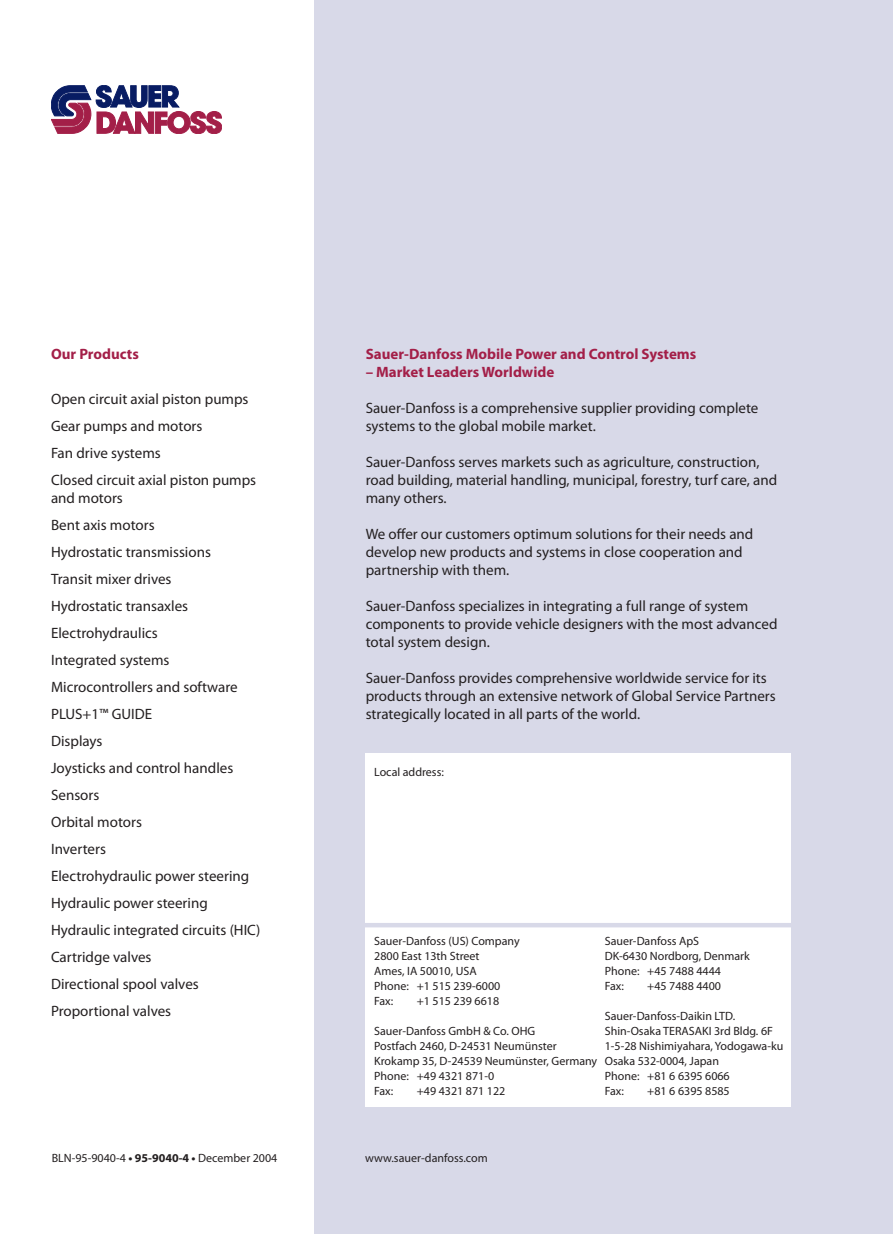
<style>
.page{position:relative;width:893px;height:1234px;background:#fff}
.page>*{position:absolute;margin:0;border:0;box-sizing:border-box;transform-origin:0 0}
.t1{font:15px/27px "Myriad Pro";color:#231f20}
.t2{font:700 15px "Myriad Pro";color:#a31f48}
.t3{font:12px/15px "Myriad Pro";color:#231f20}
.s1{font-weight:700}
</style>
<div class="page">
<svg style="left:51px;top:85px;width:171px;height:49px"></svg>
<div style="left:315px;top:0;width:578px;height:1233px;background:#d8d9e8"></div>
<div style="left:366px;top:753px;width:425px;height:353px;background:#fff"></div>
<div style="left:361px;top:922px;width:457px;height:5px;background:#d8d9e8"></div>
<p class="t2" style="left:51px;top:345px;width:89px">Our Products</p>
<p class="t1" style="left:51px;top:385px;width:207px">Open circuit axial piston pumps<br>Gear pumps and motors<br>Fan drive systems<br>Closed circuit axial piston pumps</p>
<p class="t1" style="left:51px;top:484px;width:211px">and motors<br>Bent axis motors<br>Hydrostatic transmissions<br>Transit mixer drives<br>Hydrostatic transaxles<br>Electrohydraulics<br>Integrated systems<br>Microcontrollers and software<br>PLUS+1™ GUIDE<br>Displays<br>Joysticks and control handles<br>Sensors<br>Orbital motors<br>Inverters<br>Electrohydraulic power steering<br>Hydraulic power steering<br>Hydraulic integrated circuits (HIC)<br>Cartridge valves<br>Directional spool valves<br>Proportional valves</p>
<p class="t2" style="left:366px;top:345px;width:332px">Sauer-Danfoss Mobile Power and Control Systems</p>
<p class="t2" style="left:366px;top:363px;width:190px">– Market Leaders Worldwide</p>
<p class="t1" style="left:366px;top:399px;width:394px;line-height:18px">Sauer-Danfoss is a comprehensive supplier providing complete systems to the global mobile market.</p>
<p class="t1" style="left:366px;top:453px;width:413px;line-height:18px">Sauer-Danfoss serves markets such as agriculture, construction, road building, material handling, municipal, forestry, turf care, and many others.</p>
<p class="t1" style="left:366px;top:525px;width:389px;line-height:18px">We offer our customers optimum solutions for their needs and develop new products and systems in close cooperation and partnership with them.</p>
<p class="t1" style="left:366px;top:597px;width:413px;line-height:18px">Sauer-Danfoss specializes in integrating a full range of system components to provide vehicle designers with the most advanced total system design.</p>
<p class="t1" style="left:366px;top:669px;width:412px;line-height:18px">Sauer-Danfoss provides comprehensive worldwide service for its products through an extensive network of Global Service Partners strategically located in all parts of the world.</p>
<p class="t3" style="left:374px;top:764px;width:71px">Local address:</p>
<p class="t3" style="left:374px;top:933px;width:147px">Sauer-Danfoss (US) Company<br>2800 East 13th Street<br>Ames, IA 50010, USA<br>Phone: +1 515 239-6000<br>Fax:</p>
<p class="t3" style="left:417px;top:993px;width:84px">+1 515 239 6618</p>
<p class="t3" style="left:374px;top:1023px;width:225px">Sauer-Danfoss GmbH &amp; Co. OHG<br>Postfach 2460, D-24531 Neumünster<br>Krokamp 35, D-24539 Neumünster, Germany<br>Phone: +49 4321 871-0<br>Fax:</p>
<p class="t3" style="left:417px;top:1083px;width:90px">+49 4321 871 122</p>
<p class="t3" style="left:605px;top:933px;width:147px">Sauer-Danfoss ApS<br>DK-6430 Nordborg, Denmark<br>Phone: +45 7488 4444<br>Fax:</p>
<p class="t3" style="left:647px;top:978px;width:75px">+45 7488 4400</p>
<p class="t3" style="left:605px;top:1008px;width:180px">Sauer-Danfoss-Daikin LTD.<br>Shin-Osaka TERASAKI 3rd Bldg. 6F<br>1-5-28 Nishimiyahara, Yodogawa-ku<br>Osaka 532-0004, Japan<br>Phone: +81 6 6395 6066<br>Fax:</p>
<p class="t3" style="left:647px;top:1083px;width:84px">+81 6 6395 8585</p>
<p class="t3" style="left:52px;top:1149px;width:227px">BLN-95-9040-4 <span class="s1">• 95-9040-4 •</span> December 2004</p>
<p class="t3" style="left:365px;top:1149px;width:124px">www.sauer-danfoss.com</p>
</div>
